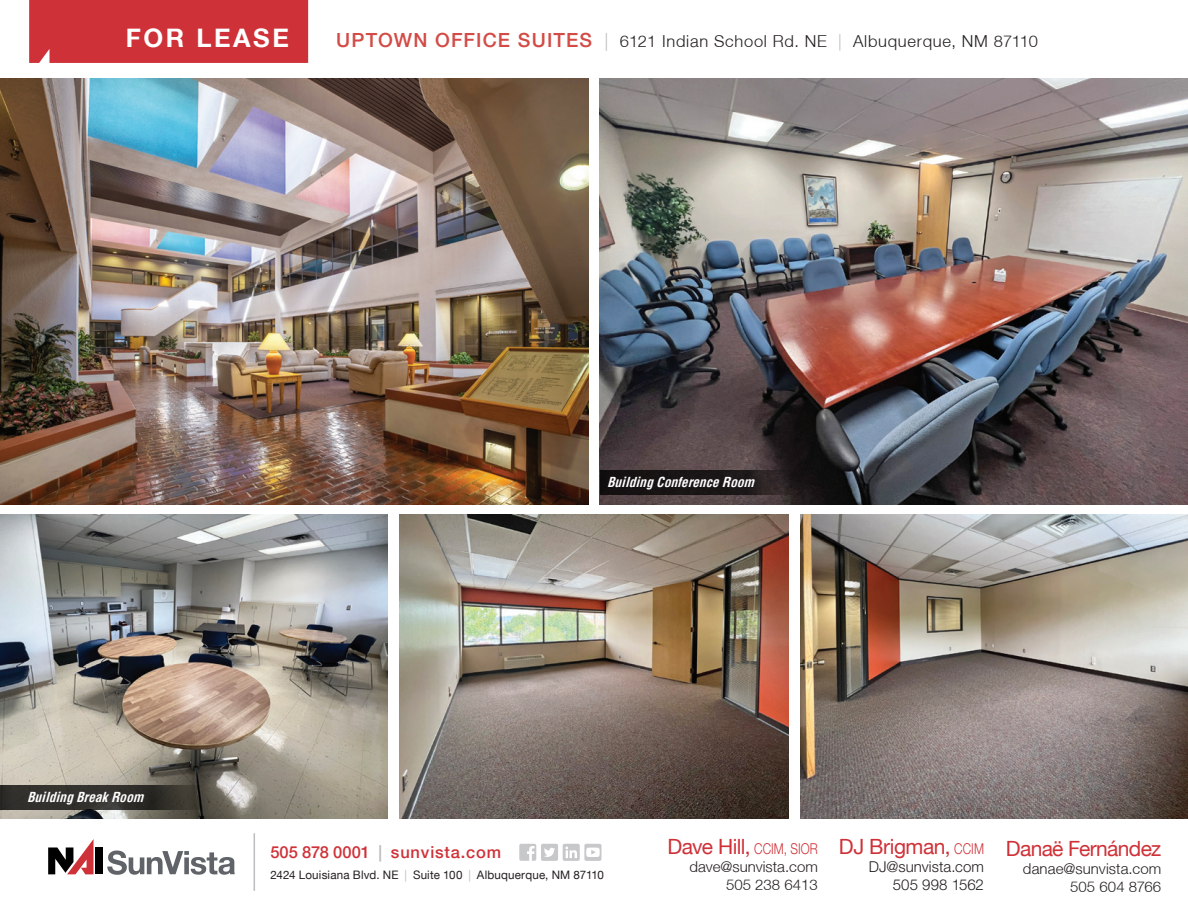
<style>
.page{position:relative;width:1188px;height:918px;background:#fff}
.page>*{position:absolute;margin:0;border:0;box-sizing:border-box;transform-origin:0 0}
.t1{font:700 25.5px "Helvetica Neue LT";letter-spacing:.1em;color:#fff}
.t2{font:21px "Helvetica Neue LT";letter-spacing:-.025em;color:#cf3138}
.t3{font:300 16.5px "Helvetica Neue LT";letter-spacing:.045em;color:#231f20}
.t4{font:500 16.5px "Helvetica Neue LT";letter-spacing:.05em;color:#cf3138}
.t5{font:300 15px/18px "Helvetica Neue LT";color:#231f20;text-align:right}
.t6{font:300 15px/18px "Helvetica Neue LT Std";letter-spacing:.005em;color:#231f20;text-align:right}
.t7{font:italic 700 condensed 13.5px "Helvetica";color:#fff}
.t8{font:11.7px "Helvetica Neue LT";letter-spacing:.015em;color:#231f20}
.s1{font-weight:500;font-size:19.5px;color:#d34b46}
.s2{font-size:18px;color:#bcbdc0}
.s3{color:#bcbdc0}
.s4{font-family:"Helvetica Neue LT Std";font-weight:300;font-size:15px}
</style>
<div class="page">
<img style="left:0;top:514px;width:387px;height:305px">
<img style="left:400px;top:514px;width:388px;height:305px">
<img style="left:801px;top:514px;width:387px;height:305px">
<img style="left:0;top:78px;width:589px;height:426px">
<img style="left:600px;top:78px;width:588px;height:426px">
<div style="left:600px;top:470px;width:193px;height:25px;background:linear-gradient(to right,#0f0c0c,#2a2223)"></div>
<svg style="left:0;top:785px;width:201px;height:25px;background:#32302c"></svg>
<div style="left:96px;top:848px;width:7px;height:26px;background:#000"></div>
<svg style="left:48px;top:839px;width:46px;height:35px"></svg>
<svg style="left:107px;top:851px;width:128px;height:24px"></svg>
<div style="left:519px;top:844px;width:17px;height:17px;background:#c7c8ca;border-radius:2px"></div>
<svg style="left:527px;top:846px;width:8px;height:15px"></svg>
<div style="left:563px;top:844px;width:17px;height:17px;background:#c7c8ca;border-radius:2px"></div>
<svg style="left:565px;top:847px;width:12px;height:11px"></svg>
<div style="left:541px;top:844px;width:17px;height:17px;background:#c7c8ca;border-radius:2px"></div>
<svg style="left:544px;top:848px;width:11px;height:9px"></svg>
<div style="left:584px;top:844px;width:18px;height:17px;background:#c7c8ca;border-radius:2px"></div>
<svg style="left:586px;top:848px;width:14px;height:9px"></svg>
<hr style="left:254px;top:833px;width:1px;height:58px;background:#bcbdc0">
<div style="left:29px;top:0;width:279px;height:63px;background:#cf3138"></div>
<h1 class="t1" style="left:126px;top:22px;width:165px">FOR LEASE</h1>
<p class="t3" style="left:336px;top:31px;width:703px"><span class="s1">UPTOWN OFFICE SUITES</span> <span class="s2">|</span> 6121 Indian School Rd. NE <span class="s3">|</span> Albuquerque, NM 87110</p>
<p class="t7" style="left:27px;top:788px;width:122px">BuildingBreakRoom</p>
<p class="t7" style="left:607px;top:473px;width:153px">BuildingConferenceRoom</p>
<p class="t4" style="left:270px;top:843px;width:232px">505 878 0001 <span class="s3">|</span> sunvista.com</p>
<p class="t8" style="left:270px;top:868px;width:335px">2424 Louisiana Blvd. NE <span class="s3">|</span> Suite 100 <span class="s3">|</span> Albuquerque, NM 87110</p>
<p class="t2" style="left:667px;top:834px;width:152px">Dave Hill, <span class="s4">CCIM, SIOR</span></p>
<p class="t5" style="left:689px;top:858px;width:130px">dave@sunvista.com<br>505 238 6413</p>
<p class="t2" style="left:839px;top:834px;width:147px">DJ Brigman, <span class="s4">CCIM</span></p>
<p class="t6" style="left:869px;top:858px;width:117px">DJ@sunvista.com<br>505 998 1562</p>
<p class="t2" style="left:1006px;top:836px;width:157px">Danaë Fernández</p>
<p class="t5" style="left:1023px;top:859px;width:140px">danae@sunvista.com<br>505 604 8766</p>
</div>
